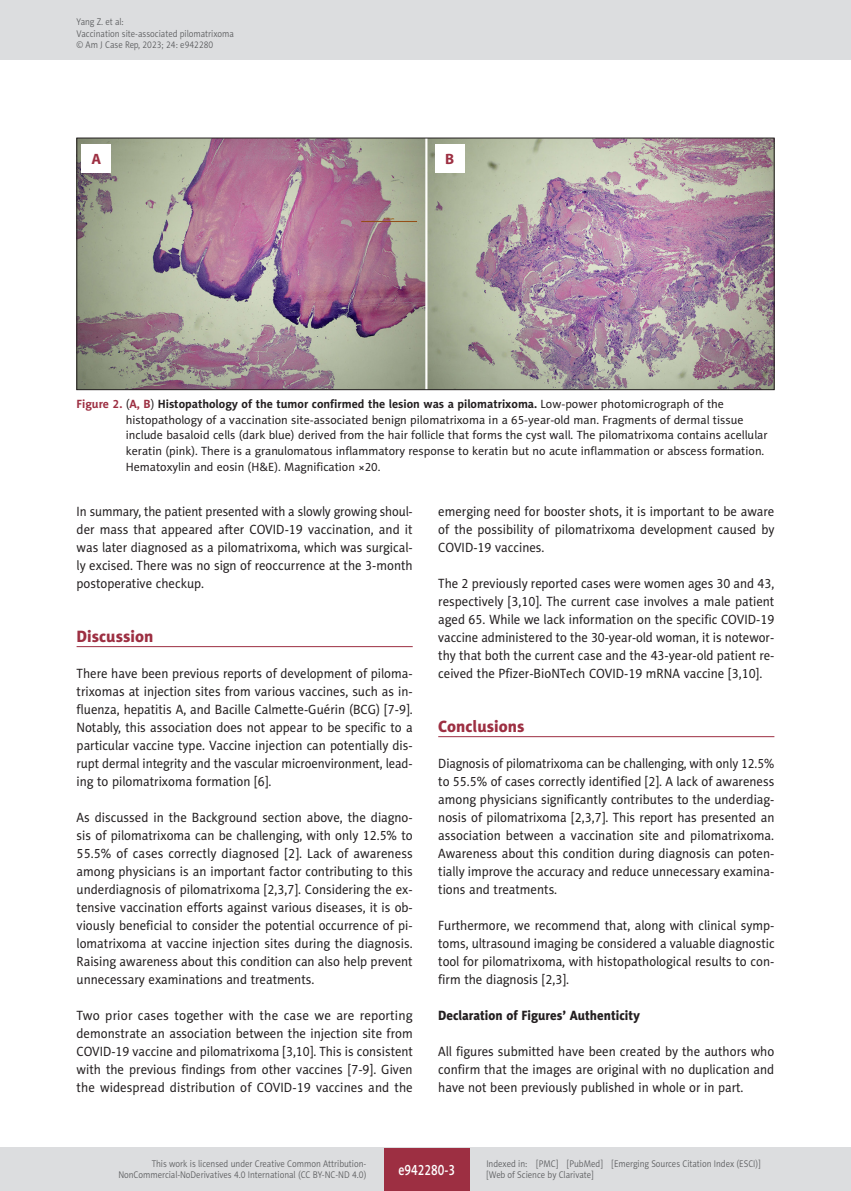
<style>
.page{position:relative;width:851px;height:1191px;background:#fff}
.page>*{position:absolute;margin:0;border:0;box-sizing:border-box;transform-origin:0 0}
.AJCR_Headline_1{font:16.5px "Naomi Sans EFN Heavy";color:#9d2f42}
.t1{font:15px "Naomi Sans EFN Medium";color:#fff;scale:.8 1}
.t2{font:700 15px "Myriad Pro";color:#9d2f42}
.AJCR_Body{font:13.5px/18px "Naomi Sans EFN";color:#231f20;text-align:justify;scale:.95 1}
.AJCR_Body-2{font:13.5px/18px "Naomi Sans EFN";color:#231f20;text-align:justify;scale:.93 1}
.AJCR_Body-3{font:13.5px/18px "Naomi Sans EFN";color:#231f20;text-align:justify}
.AJCR_Headline_2{font:13.5px "Naomi Sans EFN Heavy";color:#231f20;scale:.95 1}
.AJCR_Rycina_tytul{font:12px/15.8px "Naomi Sans EFN";color:#231f20}
.t3{font:9.75px/11.2px "Naomi Sans EFN Light";color:#57585a;scale:.9 1}
.s1{font-weight:700;color:#9d2f42}
.s2{font-weight:700}
</style>
<div class="page">
<hr style="left:77px;top:646px;width:335px;height:1px;background:#9d2f42">
<hr style="left:438px;top:736px;width:336px;height:1px;background:#9d2f42">
<img style="left:79px;top:140px;width:693px;height:248px">
<div style="left:77px;top:138px;width:697px;height:252px;border:1px solid #231f20"></div>
<div style="left:82px;top:144px;width:29px;height:28px;background:#fff"></div>
<div style="left:435px;top:144px;width:29px;height:28px;background:#fff"></div>
<div style="left:0;top:0;width:850px;height:60px;background:#dcdddf"></div>
<div style="left:0;top:1148px;width:850px;height:43px;background:#dcdddf"></div>
<div style="left:384px;top:1147px;width:85px;height:43px;background:#9d2f42"></div>
<p class="t3" style="left:77px;top:16px;width:176px">Yang Z. et al:<br>Vaccination site-associated pilomatrixoma © Am J Case Rep, 2023; 24: e942280</p>
<p class="t2" style="left:91px;top:149px;width:11px">A</p>
<p class="t2" style="left:445px;top:149px;width:11px">B</p>
<p class="AJCR_Rycina_tytul" style="left:126px;top:396px;width:643px;text-indent:-49px"><span class="s1">Figure 2.</span> (<span class="s1">A, B</span>) <span class="s2">Histopathology of the tumor confirmed the lesion was a pilomatrixoma.</span> Low-power photomicrograph of the histopathology of a vaccination site-associated benign pilomatrixoma in a 65-year-old man. Fragments of dermal tissue include basaloid cells (dark blue) derived from the hair follicle that forms the cyst wall. The pilomatrixoma contains acellular keratin (pink). There is a granulomatous inflammatory response to keratin but no acute inflammation or abscess formation.<br>Hematoxylin and eosin (H&amp;E). Magnification ×20.</p>
<p class="AJCR_Body-2" style="left:77px;top:502px;width:363px">In summary, the patient presented with a slowly growing shoul&shy;der mass that appeared after COVID-19 vaccination, and it was later diagnosed as a pilomatrixoma, which was surgical&shy;ly excised. There was no sign of reoccurrence at the 3-month postoperative checkup.</p>
<p class="AJCR_Headline_1" style="left:77px;top:626px;width:78px">Discussion</p>
<p class="AJCR_Body" style="left:77px;top:664px;width:355px">There have been previous reports of development of piloma&shy;trixomas at injection sites from various vaccines, such as in&shy;fluenza, hepatitis A, and Bacille Calmette-Guérin (BCG) [7-9].<br>Notably, this association does not appear to be specific to a particular vaccine type. Vaccine injection can potentially dis&shy;rupt dermal integrity and the vascular microenvironment, lead&shy;ing to pilomatrixoma formation [6].</p>
<p class="AJCR_Body" style="left:77px;top:808px;width:355px">As discussed in the Background section above, the diagno&shy;sis of pilomatrixoma can be challenging, with only 12.5% to 55.5% of cases correctly diagnosed [2]. Lack of awareness among physicians is an important factor contributing to this underdiagnosis of pilomatrixoma [2,3,7]. Considering the ex&shy;tensive vaccination efforts against various diseases, it is ob&shy;viously beneficial to consider the potential occurrence of pi&shy;lomatrixoma at vaccine injection sites during the diagnosis.<br>Raising awareness about this condition can also help prevent unnecessary examinations and treatments.</p>
<p class="AJCR_Body-3" style="left:77px;top:1006px;width:338px">Two prior cases together with the case we are reporting demonstrate an association between the injection site from COVID-19 vaccine and pilomatrixoma [3,10]. This is consistent with the previous findings from other vaccines [7-9]. Given the widespread distribution of COVID-19 vaccines and the</p>
<p class="AJCR_Body" style="left:438px;top:502px;width:355px">emerging need for booster shots, it is important to be aware of the possibility of pilomatrixoma development caused by COVID-19 vaccines.</p>
<p class="AJCR_Body" style="left:438px;top:574px;width:355px">The 2 previously reported cases were women ages 30 and 43, respectively [3,10]. The current case involves a male patient aged 65. While we lack information on the specific COVID-19 vaccine administered to the 30-year-old woman, it is notewor&shy;thy that both the current case and the 43-year-old patient re&shy;ceived the Pfizer-BioNTech COVID-19 mRNA vaccine [3,10].</p>
<p class="AJCR_Headline_1" style="left:438px;top:716px;width:88px">Conclusions</p>
<p class="AJCR_Body-2" style="left:438px;top:754px;width:363px">Diagnosis of pilomatrixoma can be challenging, with only 12.5% to 55.5% of cases correctly identified [2]. A lack of awareness among physicians significantly contributes to the underdiag&shy;nosis of pilomatrixoma [2,3,7]. This report has presented an association between a vaccination site and pilomatrixoma.<br>Awareness about this condition during diagnosis can poten&shy;tially improve the accuracy and reduce unnecessary examina&shy;tions and treatments.</p>
<p class="AJCR_Body" style="left:438px;top:916px;width:355px">Furthermore, we recommend that, along with clinical symp&shy;toms, ultrasound imaging be considered a valuable diagnostic tool for pilomatrixoma, with histopathological results to con&shy;firm the diagnosis [2,3].</p>
<p class="AJCR_Headline_2" style="left:438px;top:1007px;width:214px">Declaration of Figures’ Authenticity</p>
<p class="AJCR_Body" style="left:438px;top:1042px;width:355px">All figures submitted have been created by the authors who confirm that the images are original with no duplication and have not been previously published in whole or in part.</p>
<p class="t3" style="left:118px;top:1158px;width:277px;text-align:right">This work is licensed under Creative Common Attribution-<br>NonCommercial-NoDerivatives 4.0 International (CC BY-NC-ND 4.0)</p>
<p class="t1" style="left:398px;top:1160px;width:72px">e942280-3</p>
<p class="t3" style="left:486px;top:1158px;width:306px">Indexed in: [PMC] [PubMed] [Emerging Sources Citation Index (ESCI)] [Web of Science by Clarivate]</p>
</div>
